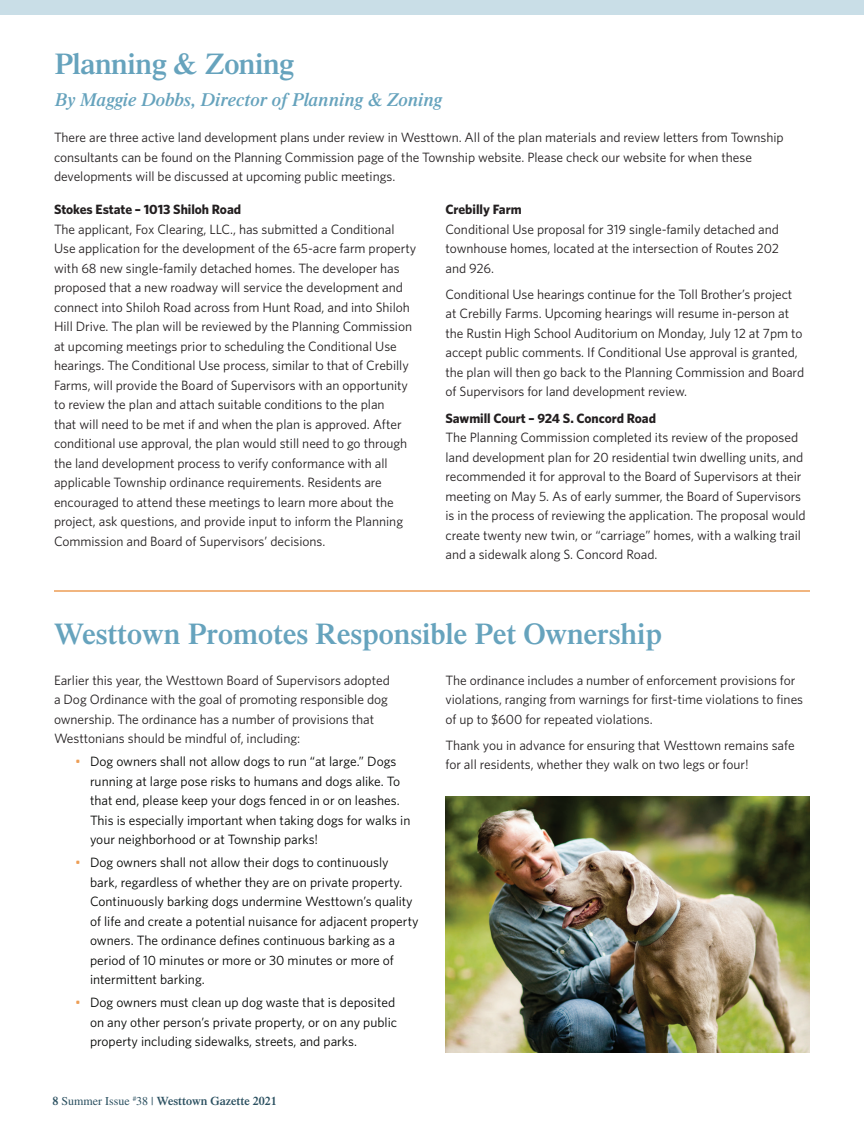
<style>
.page{position:relative;width:864px;height:1134px;background:#fff}
.page>*{position:absolute;margin:0;border:0;box-sizing:border-box;transform-origin:0 0}
.t1{font:600 30px "Times LT Std";color:#66a3bd}
.t2{font:italic 600 18.75px "Times LT Std";color:#66a3bd}
.t3{font:13.5px/19.5px "Whitney";letter-spacing:-.005em;color:#231f20}
.t4{font:13.5px/19.5px "Whitney";color:#040503}
.t5{font:700 13.5px "Whitney";letter-spacing:-.005em;color:#231f20}
.t6{font:600 12px "Times LT Std";color:#2b5060}
.s1{color:#ed9e56}
.s2{font-weight:400}
</style>
<div class="page">
<div style="left:0;top:0;width:864px;height:14px;background:#c9dee7"></div>
<hr style="left:54px;top:590px;width:756px;height:2px;background:#ed9e56">
<img style="left:446px;top:796px;width:364px;height:257px">
<h1 class="t1" style="left:55px;top:46px;width:241px">Planning &amp; Zoning</h1>
<h2 class="t2" style="left:55px;top:89px;width:389px">By Maggie Dobbs, Director of Planning &amp; Zoning</h2>
<p class="t3" style="left:54px;top:128px;width:731px">There are three active land development plans under review in Westtown. All of the plan materials and review letters from Township consultants can be found on the Planning Commission page of the Township website. Please check our website for when these developments will be discussed at upcoming public meetings.</p>
<p class="t5" style="left:54px;top:201px;width:189px">Stokes Estate – 1013 Shiloh Road</p>
<p class="t3" style="left:54px;top:219px;width:364px">The applicant, Fox Clearing, LLC., has submitted a Conditional Use application for the development of the 65-acre farm property with 68 new single-family detached homes. The developer has proposed that a new roadway will service the development and connect into Shiloh Road across from Hunt Road, and into Shiloh Hill Drive. The plan will be reviewed by the Planning Commission at upcoming meetings prior to scheduling the Conditional Use hearings. The Conditional Use process, similar to that of Crebilly Farms, will provide the Board of Supervisors with an opportunity to review the plan and attach suitable conditions to the plan<br>that will need to be met if and when the plan is approved. After conditional use approval, the plan would still need to go through the land development process to verify conformance with all applicable Township ordinance requirements. Residents are encouraged to attend these meetings to learn more about the project, ask questions, and provide input to inform the Planning Commission and Board of Supervisors’ decisions.</p>
<p class="t5" style="left:446px;top:200px;width:78px">Crebilly Farm</p>
<p class="t3" style="left:446px;top:219px;width:335px;text-align:justify">Conditional Use proposal for 319 single-family detached and townhouse homes, located at the intersection of Routes 202 and 926.</p>
<p class="t3" style="left:446px;top:284px;width:360px">Conditional Use hearings continue for the Toll Brother’s project at Crebilly Farms. Upcoming hearings will resume in-person at the Rustin High School Auditorium on Monday, July 12 at 7pm to accept public comments. If Conditional Use approval is granted, the plan will then go back to the Planning Commission and Board of Supervisors for land development review.</p>
<p class="t5" style="left:446px;top:409px;width:212px">Sawmill Court – 924 S. Concord Road</p>
<p class="t3" style="left:446px;top:427px;width:362px">The Planning Commission completed its review of the proposed land development plan for 20 residential twin dwelling units, and recommended it for approval to the Board of Supervisors at their meeting on May 5. As of early summer, the Board of Supervisors is in the process of reviewing the application. The proposal would create twenty new twin, or “carriage” homes, with a walking trail and a sidewalk along S. Concord Road.</p>
<h1 class="t1" style="left:54px;top:616px;width:610px">Westtown Promotes Responsible Pet Ownership</h1>
<p class="t3" style="left:54px;top:670px;width:337px">Earlier this year, the Westtown Board of Supervisors adopted a Dog Ordinance with the goal of promoting responsible dog ownership. The ordinance has a number of provisions that Westtonians should be mindful of, including:</p>
<p class="t4" style="left:90px;top:751px;width:322px;text-indent:-15px"><span class="s1">•</span> Dog owners shall not allow dogs to run “at large.” Dogs running at large pose risks to humans and dogs alike. To that end, please keep your dogs fenced in or on leashes.<br>This is especially important when taking dogs for walks in your neighborhood or at Township parks!</p>
<p class="t4" style="left:90px;top:852px;width:330px;text-indent:-15px"><span class="s1">•</span> Dog owners shall not allow their dogs to continuously bark, regardless of whether they are on private property.<br>Continuously barking dogs undermine Westtown’s quality of life and create a potential nuisance for adjacent property owners. The ordinance defines continuous barking as a period of 10 minutes or more or 30 minutes or more of intermittent barking.</p>
<p class="t4" style="left:90px;top:992px;width:309px;text-indent:-15px"><span class="s1">•</span> Dog owners must clean up dog waste that is deposited on any other person’s private property, or on any public property including sidewalks, streets, and parks.</p>
<p class="t3" style="left:446px;top:670px;width:359px">The ordinance includes a number of enforcement provisions for violations, ranging from warnings for first-time violations to fines of up to $600 for repeated violations.</p>
<p class="t3" style="left:446px;top:735px;width:351px">Thank you in advance for ensuring that Westtown remains safe for all residents, whether they walk on two legs or four!</p>
<p class="t6" style="left:52px;top:1094px;width:226px">8 <span class="s2">Summer Issue</span> <sup>#</sup><span class="s2">38 |</span> Westtown Gazette 2021</p>
</div>
